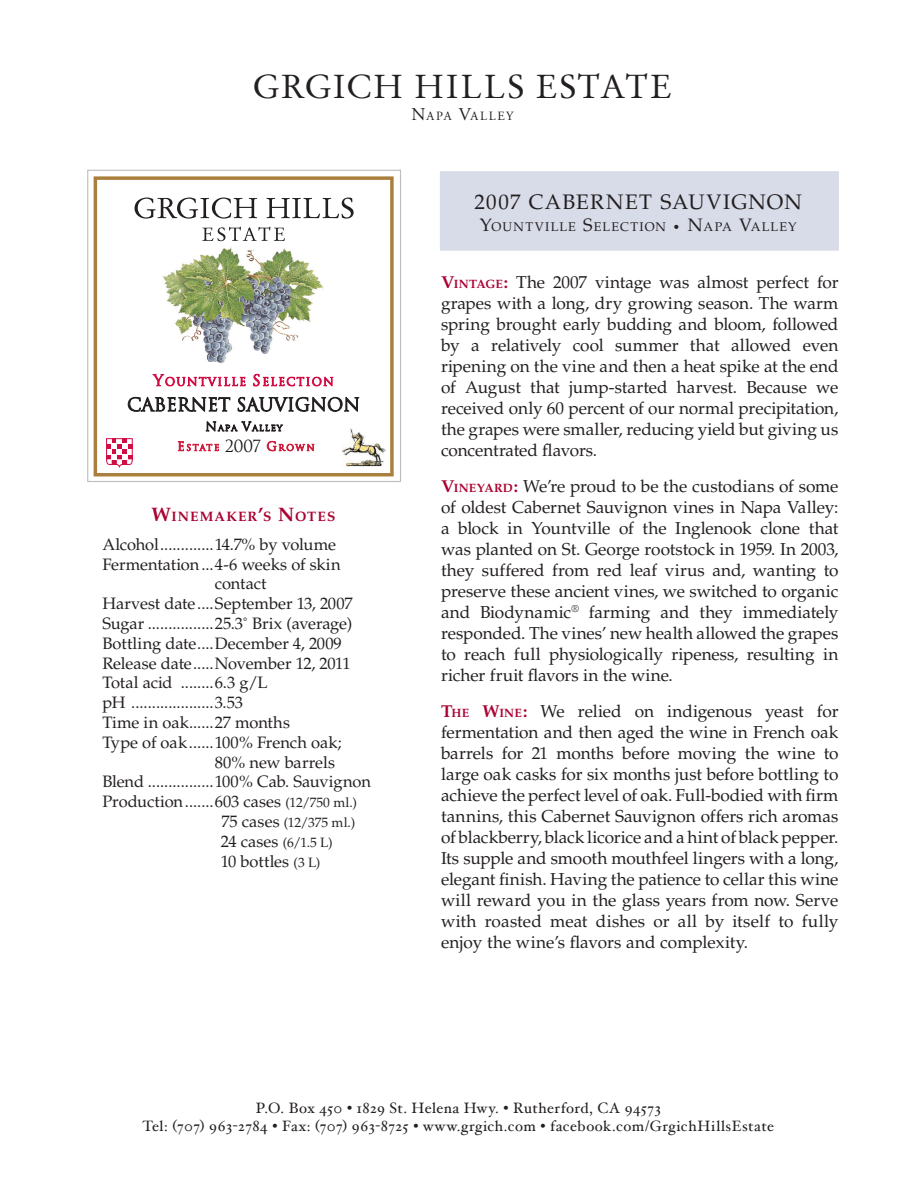
<style>
.page{position:relative;width:918px;height:1188px;background:#fff}
.page>*{position:absolute;margin:0;border:0;box-sizing:border-box;transform-origin:0 0}
.t1{font:33px "Stempel Garamond";letter-spacing:.04em;color:#231f20}
.t2{font:21px "Palatino";letter-spacing:.055em;color:#231f20}
.t3{font:17.25px/21px "Palatino";color:#231f20;text-align:justify}
.t4{font:16.5px "Palatino";letter-spacing:-.005em;color:#231f20}
.t5{font:16.35px "Trajan";color:#171515;scale:.96 1}
.t6{font:15px "Hoefler Text";letter-spacing:.025em;color:#231f20}
.t7{font:700 13.65px "Palatino";letter-spacing:.08em;color:#ab0333}
.t8{font:13.5px "Palatino";letter-spacing:-.01em;color:#231f20}
.t9{font:12.6px "Palatino";letter-spacing:.09em;color:#231f20}
.t10{font:12.6px "Adobe Garamond";letter-spacing:.125em;color:#231f20}
.s1{font-size:18px}
.s2{font-size:19.5px}
.s3{font-size:13.5px}
.s4{font-size:16.5px}
.s5{font-size:12px}
.s6{font-weight:700;color:#ab0333}
.s7{font-weight:700;font-size:12.15px;color:#ab0333}
</style>
<div class="page">
<div style="left:440px;top:171px;width:399px;height:80px;background:#d8dbe8;border:2px solid #d8dbe8"></div>
<svg style="left:93px;top:176px;width:301px;height:301px"></svg>
<img style="left:343px;top:429px;width:43px;height:38px">
<svg style="left:106px;top:438px;width:27px;height:30px"></svg>
<svg style="left:202px;top:227px;width:83px;height:14px"></svg>
<div style="left:87px;top:170px;width:314px;height:312px;border:1px solid #bcbdc0"></div>
<p class="t1" style="left:253px;top:67px;width:421px">GRGICH HILLS ESTATE</p>
<p class="t10" style="left:411px;top:109px;width:104px"><span class="s1">N</span>APA <span class="s1">V</span>ALLEY</p>
<p class="t5" style="left:225px;top:437px;width:39px">2007</p>
<p class="t7" style="left:152px;top:508px;width:185px"><span class="s2">W</span>INEMAKER<span class="s2">’</span>S <span class="s2">N</span>OTES</p>
<p class="t4" style="left:102px;top:534px;width:235px">Alcohol.............14.7% by volume</p>
<p class="t4" style="left:102px;top:554px;width:240px">Fermentation...4-6 weeks of skin</p>
<p class="t4" style="left:215px;top:574px;width:53px">contact</p>
<p class="t4" style="left:102px;top:594px;width:252px">Harvest date....September 13, 2007</p>
<p class="t4" style="left:102px;top:614px;width:252px">Sugar ................25.3˚ Brix (average)</p>
<p class="t4" style="left:102px;top:633px;width:241px">Bottling date....December 4, 2009</p>
<p class="t4" style="left:102px;top:653px;width:250px">Release date.....November 12, 2011</p>
<p class="t4" style="left:102px;top:673px;width:167px">Total acid ........6.3 g/L</p>
<p class="t4" style="left:102px;top:693px;width:142px">pH ....................3.53</p>
<p class="t4" style="left:102px;top:713px;width:189px">Time in oak......27 months</p>
<p class="t4" style="left:102px;top:732px;width:241px">Type of oak......100% French oak;</p>
<p class="t4" style="left:215px;top:752px;width:122px">80% new barrels</p>
<p class="t4" style="left:102px;top:772px;width:270px">Blend ................100% Cab. Sauvignon</p>
<p class="t4" style="left:102px;top:792px;width:256px">Production.......603 cases <span class="s3">(12/750 ml.)</span></p>
<p class="t8" style="left:222px;top:814px;width:135px"><span class="s4">75 cases</span> (12/375 ml.)</p>
<p class="t8" style="left:221px;top:834px;width:113px"><span class="s4">24 cases</span> (6/1.5 L)</p>
<p class="t4" style="left:221px;top:851px;width:101px">10 bottles <span class="s3">(3 L)</span></p>
<p class="t2" style="left:475px;top:190px;width:329px">2007 CABERNET SAUVIGNON</p>
<p class="t9" style="left:480px;top:219px;width:318px"><span class="s1">Y</span>OUNTVILLE <span class="s1">S</span>ELECTION <span class="s5">•</span> <span class="s1">N</span>APA <span class="s1">V</span>ALLEY</p>
<p class="t3" style="left:441px;top:272px;width:399px"><span class="s6">V</span><span class="s7">INTAGE</span><span class="s6">:</span> The 2007 vintage was almost perfect for grapes with a long, dry growing season. The warm spring brought early budding and bloom, followed by a relatively cool summer that allowed even ripening on the vine and then a heat spike at the end of August that jump-started harvest. Because we received only 60 percent of our normal precipitation, the grapes were smaller, reducing yield but giving us concentrated flavors.</p>
<p class="t3" style="left:441px;top:476px;width:399px"><span class="s6">V</span><span class="s7">INEYARD</span><span class="s6">:</span> We’re proud to be the custodians of some of oldest Cabernet Sauvignon vines in Napa Valley: a block in Yountville of the Inglenook clone that was planted on St. George rootstock in 1959. In 2003, they suffered from red leaf virus and, wanting to preserve these ancient vines, we switched to organic and Biodynamic<sup>®</sup> farming and they immediately responded. The vines’ new health allowed the grapes to reach full physiologically ripeness, resulting in richer fruit flavors in the wine.</p>
<p class="t3" style="left:441px;top:701px;width:399px"><span class="s6">T</span><span class="s7">HE</span> <span class="s6">W</span><span class="s7">INE</span><span class="s6">:</span> We relied on indigenous yeast for fermentation and then aged the wine in French oak barrels for 21 months before moving the wine to large oak casks for six months just before bottling to achieve the perfect level of oak. Full-bodied with firm tannins, this Cabernet Sauvignon offers rich aromas of blackberry, black licorice and a hint of black pepper.<br>Its supple and smooth mouthfeel lingers with a long, elegant finish. Having the patience to cellar this wine will reward you in the glass years from now. Serve with roasted meat dishes or all by itself to fully enjoy the wine’s flavors and complexity.</p>
<p class="t6" style="left:256px;top:1099px;width:406px">P.O. Box 450 • 1829 St. Helena Hwy. • Rutherford, CA 94573</p>
<p class="t6" style="left:142px;top:1117px;width:633px">Tel: (707) 963-2784 • Fax: (707) 963-8725 • www.grgich.com • facebook.com/GrgichHillsEstate</p>
</div>
